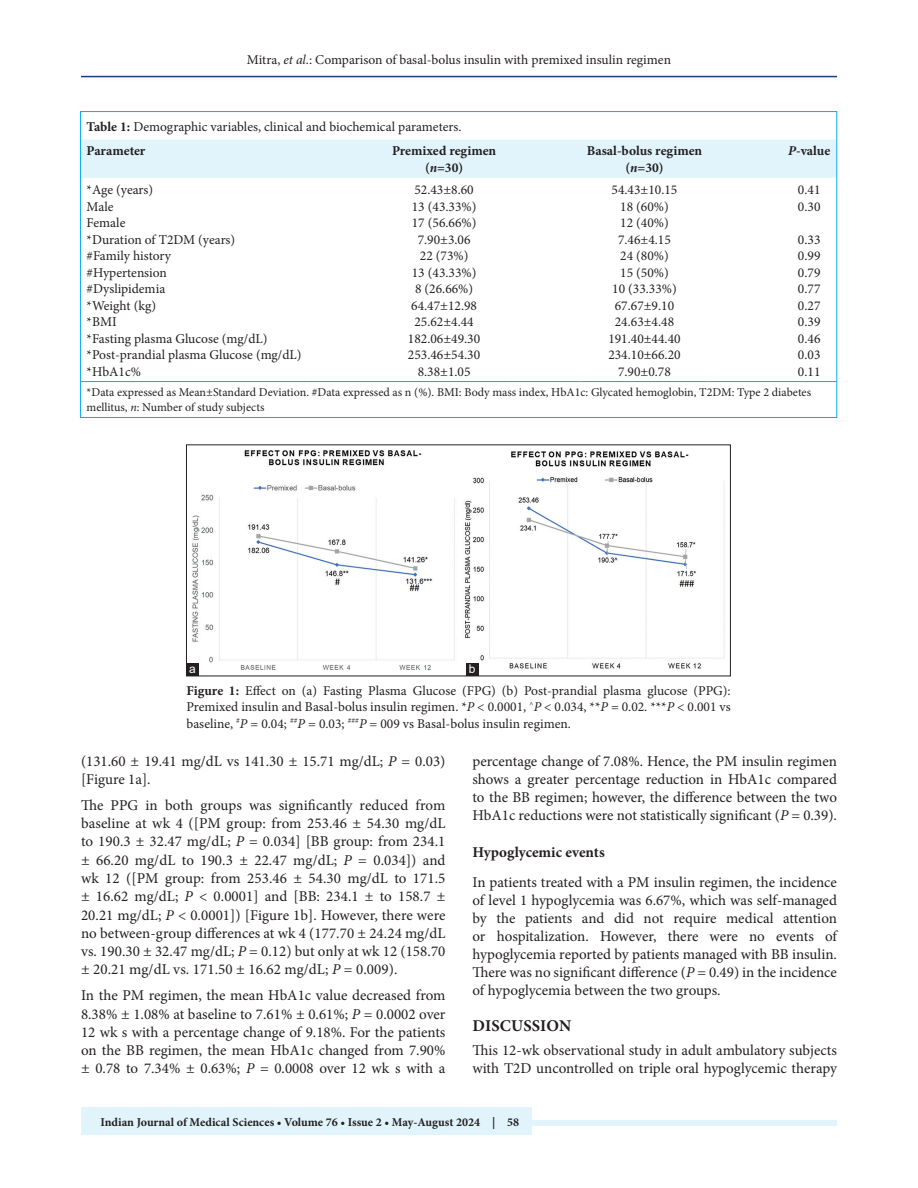
<style>
.page{position:relative;width:918px;height:1188px;background:#fff}
.page>*{position:absolute;margin:0;border:0;box-sizing:border-box;transform-origin:0 0}
.t1{font:700 16.5px "Minion Pro";letter-spacing:.01em;color:#231f20}
.TX{font:15px/18.3px "Minion Pro";color:#231f20;text-align:justify}
.t2{font:700 15px "Minion Pro";color:#231f20}
.TB{font:13.5px "Minion Pro";color:#231f20}
.FGC{font:13.5px/16.5px "Minion Pro";color:#231f20;text-align:justify}
.TT{font:13.5px "Minion Pro";color:#231f20}
.TCH{font:700 13.5px "Minion Pro";color:#231f20}
.TBL{font:13.5px "Minion Pro";color:#231f20}
.TFN{font:12px/15px "Minion Pro";color:#231f20}
.JF{font:700 12px "Minion Pro";color:#231f20}
.LABEL{font:12px "Arial";color:#fff}
.s1{font-style:italic}
.s2{font-weight:700}
</style>
<div class="page">
<hr style="left:81px;top:76px;width:756px;height:1px;background:#164077">
<div style="left:81px;top:1121px;width:756px;height:5px;background:#e1f4fc"></div>
<div style="left:81px;top:1107px;width:450px;height:28px;background:#e1f4fc"></div>
<img style="left:192px;top:450px;width:533px;height:220px">
<div style="left:466px;top:663px;width:13px;height:13px;background:#231f20"></div>
<div style="left:186px;top:663px;width:13px;height:13px;background:#231f20"></div>
<div style="left:82px;top:140px;width:753px;height:38px;background:#e1f4fc"></div>
<hr style="left:81px;top:381px;width:227px;height:1px;background:#00aeef">
<hr style="left:308px;top:381px;width:73px;height:1px;background:#00aeef">
<hr style="left:381px;top:381px;width:126px;height:1px;background:#00aeef">
<hr style="left:507px;top:381px;width:73px;height:1px;background:#00aeef">
<hr style="left:580px;top:381px;width:129px;height:1px;background:#00aeef">
<hr style="left:709px;top:381px;width:73px;height:1px;background:#00aeef">
<hr style="left:782px;top:381px;width:55px;height:1px;background:#00aeef">
<p class="FGC" style="left:247px;top:51px;width:426px">Mitra, <span class="s1">et al</span>.: Comparison of basal-bolus insulin with premixed insulin regimen</p>
<p class="TT" style="left:87px;top:117px;width:376px"><span class="s2">Table 1:</span> Demographic variables, clinical and biochemical parameters.</p>
<p class="TCH" style="left:87px;top:142px;width:60px">Parameter</p>
<p class="TCH" style="left:392px;top:142px;width:106px">Premixed regimen</p>
<p class="TCH" style="left:425px;top:158px;width:40px">(<span class="s1">n</span>=30)</p>
<p class="TCH" style="left:587px;top:142px;width:117px">Basal‑bolus regimen</p>
<p class="TCH" style="left:625px;top:158px;width:40px">(<span class="s1">n</span>=30)</p>
<p class="TCH" style="left:788px;top:142px;width:44px"><span class="s1">P</span>‑value</p>
<p class="TB" style="left:87px;top:181px;width:68px">*Age (years)</p>
<p class="TB" style="left:414px;top:181px;width:61px">52.43±8.60</p>
<p class="TB" style="left:612px;top:181px;width:67px">54.43±10.15</p>
<p class="TB" style="left:798px;top:181px;width:24px">0.41</p>
<p class="TB" style="left:87px;top:197px;width:28px">Male</p>
<p class="TB" style="left:412px;top:197px;width:66px">13 (43.33%)</p>
<p class="TB" style="left:620px;top:197px;width:50px">18 (60%)</p>
<p class="TB" style="left:798px;top:197px;width:24px">0.30</p>
<p class="TB" style="left:87px;top:214px;width:40px">Female</p>
<p class="TB" style="left:412px;top:214px;width:66px">17 (56.66%)</p>
<p class="TB" style="left:620px;top:214px;width:50px">12 (40%)</p>
<p class="TB" style="left:87px;top:230px;width:150px">*Duration of T2DM (years)</p>
<p class="TB" style="left:418px;top:230px;width:54px">7.90±3.06</p>
<p class="TB" style="left:618px;top:230px;width:54px">7.46±4.15</p>
<p class="TB" style="left:798px;top:230px;width:24px">0.33</p>
<p class="TB" style="left:87px;top:247px;width:86px">#Family history</p>
<p class="TB" style="left:420px;top:247px;width:50px">22 (73%)</p>
<p class="TB" style="left:620px;top:247px;width:50px">24 (80%)</p>
<p class="TB" style="left:798px;top:247px;width:24px">0.99</p>
<p class="TB" style="left:87px;top:263px;width:82px">#Hypertension</p>
<p class="TB" style="left:412px;top:263px;width:66px">13 (43.33%)</p>
<p class="TB" style="left:620px;top:263px;width:50px">15 (50%)</p>
<p class="TB" style="left:798px;top:263px;width:24px">0.79</p>
<p class="TB" style="left:87px;top:280px;width:80px">#Dyslipidemia</p>
<p class="TB" style="left:415px;top:280px;width:60px">8 (26.66%)</p>
<p class="TB" style="left:612px;top:280px;width:66px">10 (33.33%)</p>
<p class="TB" style="left:798px;top:280px;width:24px">0.77</p>
<p class="TB" style="left:87px;top:296px;width:71px">*Weight (kg)</p>
<p class="TB" style="left:411px;top:296px;width:67px">64.47±12.98</p>
<p class="TB" style="left:615px;top:296px;width:61px">67.67±9.10</p>
<p class="TB" style="left:798px;top:296px;width:24px">0.27</p>
<p class="TB" style="left:87px;top:313px;width:32px">*BMI</p>
<p class="TB" style="left:414px;top:313px;width:61px">25.62±4.44</p>
<p class="TB" style="left:615px;top:313px;width:61px">24.63±4.48</p>
<p class="TB" style="left:798px;top:313px;width:24px">0.39</p>
<p class="TB" style="left:87px;top:329px;width:182px">*Fasting plasma Glucose (mg/dL)</p>
<p class="TB" style="left:408px;top:329px;width:74px">182.06±49.30</p>
<p class="TB" style="left:608px;top:329px;width:74px">191.40±44.40</p>
<p class="TB" style="left:798px;top:329px;width:24px">0.46</p>
<p class="TB" style="left:87px;top:346px;width:216px">*Post‑prandial plasma Glucose (mg/dL)</p>
<p class="TB" style="left:408px;top:346px;width:74px">253.46±54.30</p>
<p class="TB" style="left:608px;top:346px;width:74px">234.10±66.20</p>
<p class="TB" style="left:798px;top:346px;width:24px">0.03</p>
<p class="TBL" style="left:87px;top:362px;width:56px">*HbA1c%</p>
<p class="TBL" style="left:418px;top:362px;width:54px">8.38±1.05</p>
<p class="TBL" style="left:618px;top:362px;width:54px">7.90±0.78</p>
<p class="TBL" style="left:798px;top:362px;width:24px">0.11</p>
<p class="TFN" style="left:87px;top:385px;width:726px">*Data expressed as Mean±Standard Deviation. #Data expressed as n (%). BMI: Body mass index, HbA1c: Glycated hemoglobin, T2DM: Type 2 diabetes mellitus, <span class="s1">n</span>: Number of study subjects</p>
<p class="LABEL" style="left:189px;top:660px;width:8px">a</p>
<p class="LABEL" style="left:469px;top:660px;width:8px">b</p>
<p class="FGC" style="left:186px;top:682px;width:546px"><span class="s2">Figure 1:</span> Effect on (a) Fasting Plasma Glucose (FPG) (b) Post-prandial plasma glucose (PPG):<br>Premixed insulin and Basal-bolus insulin regimen. *<span class="s1">P</span> &lt; 0.0001, <sup>^</sup><span class="s1">P</span> &lt; 0.034, **<span class="s1">P</span> = 0.02. ***<span class="s1">P</span> &lt; 0.001 vs baseline, <sup>#</sup><span class="s1">P</span> = 0.04; <sup>##</sup><span class="s1">P</span> = 0.03; <sup>###</sup><span class="s1">P</span> = 009 vs Basal-bolus insulin regimen.</p>
<p class="TX" style="left:81px;top:752px;width:366px">(131.60 ± 19.41 mg/dL vs 141.30 ± 15.71 mg/dL; <span class="s1">P</span> = 0.03) [Figure 1a].</p>
<p class="TX" style="left:81px;top:796px;width:366px">The PPG in both groups was significantly reduced from baseline at wk 4 ([PM group: from 253.46 ± 54.30 mg/dL to 190.3 ± 32.47 mg/dL; <span class="s1">P</span> = 0.034] [BB group: from 234.1 ± 66.20 mg/dL to 190.3 ± 22.47 mg/dL; <span class="s1">P</span> = 0.034]) and wk 12 ([PM group: from 253.46 ± 54.30 mg/dL to 171.5 ± 16.62 mg/dL; <span class="s1">P</span> &lt; 0.0001] and [BB: 234.1 ± to 158.7 ± 20.21 mg/dL; <span class="s1">P</span> &lt; 0.0001]) [Figure 1b]. However, there were no between-group differences at wk 4 (177.70 ± 24.24 mg/dL vs. 190.30 ± 32.47 mg/dL; <span class="s1">P</span> = 0.12) but only at wk 12 (158.70 ± 20.21 mg/dL vs. 171.50 ± 16.62 mg/dL; <span class="s1">P</span> = 0.009).</p>
<p class="TX" style="left:81px;top:986px;width:366px">In the PM regimen, the mean HbA1c value decreased from 8.38% ± 1.08% at baseline to 7.61% ± 0.61%; <span class="s1">P</span> = 0.0002 over 12 wk s with a percentage change of 9.18%. For the patients on the BB regimen, the mean HbA1c changed from 7.90% ± 0.78 to 7.34% ± 0.63%; <span class="s1">P</span> = 0.0008 over 12 wk s with a</p>
<p class="TX" style="left:472px;top:752px;width:366px">percentage change of 7.08%. Hence, the PM insulin regimen shows a greater percentage reduction in HbA1c compared to the BB regimen; however, the difference between the two HbA1c reductions were not statistically significant (<span class="s1">P</span> = 0.39).</p>
<h2 class="t2" style="left:472px;top:842px;width:134px">Hypoglycemic events</h2>
<p class="TX" style="left:472px;top:874px;width:366px">In patients treated with a PM insulin regimen, the incidence of level 1 hypoglycemia was 6.67%, which was self-managed by the patients and did not require medical attention or hospitalization. However, there were no events of hypoglycemia reported by patients managed with BB insulin.<br>There was no significant difference (<span class="s1">P</span> = 0.49) in the incidence of hypoglycemia between the two groups.</p>
<h1 class="t1" style="left:473px;top:1014px;width:100px">DISCUSSION</h1>
<p class="TX" style="left:473px;top:1042px;width:366px">This 12-wk observational study in adult ambulatory subjects with T2D uncontrolled on triple oral hypoglycemic therapy</p>
<p class="JF" style="left:100px;top:1114px;width:420px">Indian Journal of Medical Sciences • Volume 76 • Issue 2 • May-August 2024 | 58</p>
</div>
